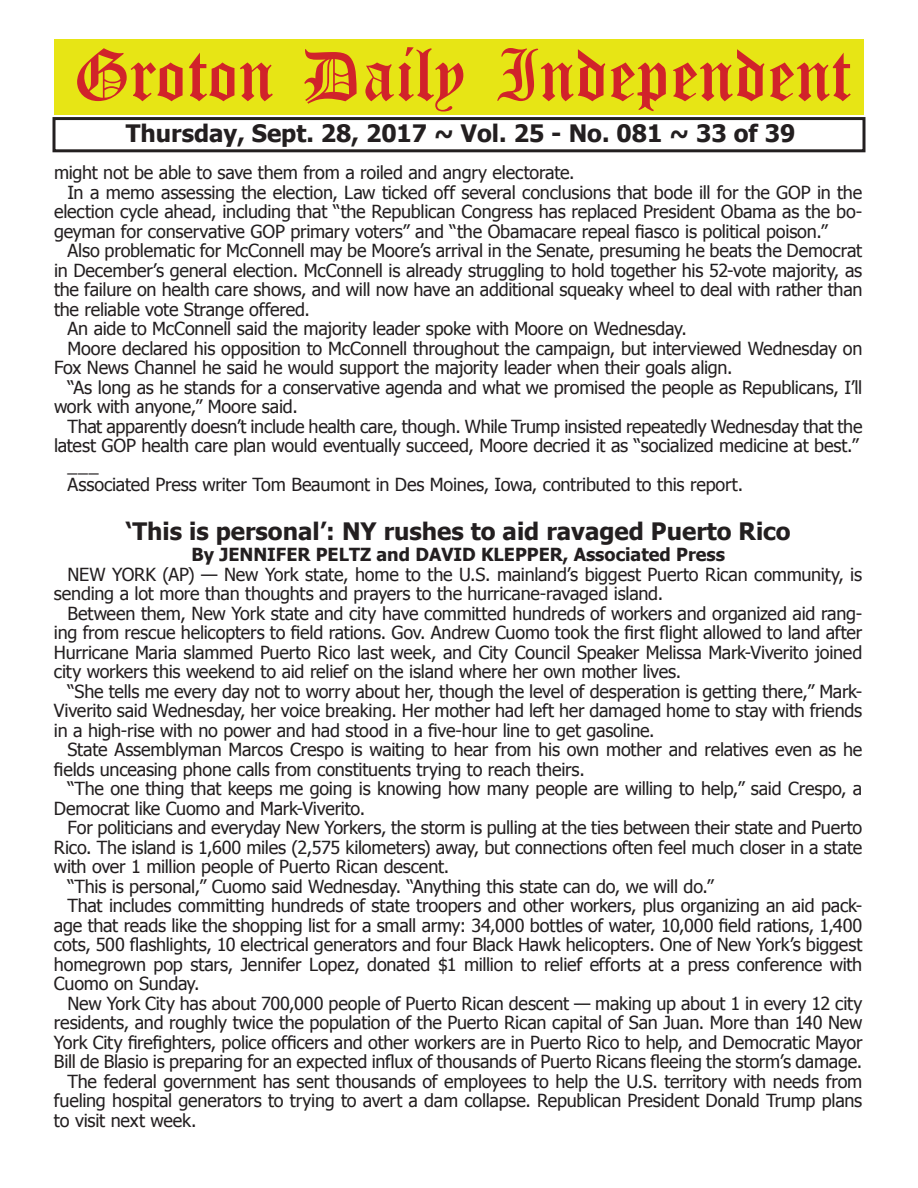
<style>
.page{position:relative;width:918px;height:1188px;background:#fff}
.page>*{position:absolute;margin:0;border:0;box-sizing:border-box;transform-origin:0 0}
.t1{font:54px "Old English Five";color:#d1232a}
.t2{font:700 24px "Tahoma";color:#231f20}
.t3{font:18px/19.5px "Tahoma";letter-spacing:-.01em;color:#231f20}
.t4{font:700 18px "Tahoma";color:#231f20}
</style>
<div class="page">
<div style="left:52px;top:117px;width:814px;height:35px;border:3px solid #231f20"></div>
<div style="left:54px;top:40px;width:810px;height:75px;background:#e7e515"></div>
<h1 class="t1" style="left:73px;top:50px;width:779px">Groton Daily Independent</h1>
<h2 class="t2" style="left:126px;top:116px;width:671px">Thursday, Sept. 28, 2017 ~ Vol. 25 - No. 081 ~ 33 of 39</h2>
<p class="t3" style="left:54px;top:162px;width:522px">might not be able to save them from a roiled and angry electorate.</p>
<p class="t3" style="left:68px;top:182px;width:796px">In a memo assessing the election, Law ticked off several conclusions that bode ill for the GOP in the</p>
<p class="t3" style="left:54px;top:201px;width:810px">election cycle ahead, including that “the Republican Congress has replaced President Obama as the bo-</p>
<p class="t3" style="left:54px;top:221px;width:775px">geyman for conservative GOP primary voters” and “the Obamacare repeal fiasco is political poison.”</p>
<p class="t3" style="left:68px;top:240px;width:796px">Also problematic for McConnell may be Moore’s arrival in the Senate, presuming he beats the Democrat</p>
<p class="t3" style="left:54px;top:260px;width:810px">in December’s general election. McConnell is already struggling to hold together his 52-vote majority, as</p>
<p class="t3" style="left:54px;top:279px;width:810px">the failure on health care shows, and will now have an additional squeaky wheel to deal with rather than</p>
<p class="t3" style="left:54px;top:299px;width:258px">the reliable vote Strange offered.</p>
<p class="t3" style="left:68px;top:318px;width:621px">An aide to McConnell said the majority leader spoke with Moore on Wednesday.</p>
<p class="t3" style="left:68px;top:338px;width:796px">Moore declared his opposition to McConnell throughout the campaign, but interviewed Wednesday on</p>
<p class="t3" style="left:54px;top:357px;width:680px">Fox News Channel he said he would support the majority leader when their goals align.</p>
<p class="t3" style="left:68px;top:377px;width:796px">“As long as he stands for a conservative agenda and what we promised the people as Republicans, I’ll</p>
<p class="t3" style="left:54px;top:396px;width:245px">work with anyone,” Moore said.</p>
<p class="t3" style="left:68px;top:416px;width:796px">That apparently doesn’t include health care, though. While Trump insisted repeatedly Wednesday that the</p>
<p class="t3" style="left:54px;top:435px;width:806px">latest GOP health care plan would eventually succeed, Moore decried it as “socialized medicine at best.”</p>
<p class="t3" style="left:68px;top:455px;width:33px">___</p>
<p class="t3" style="left:68px;top:474px;width:677px">Associated Press writer Tom Beaumont in Des Moines, Iowa, contributed to this report.</p>
<h2 class="t2" style="left:126px;top:514px;width:666px">‘This is personal’: NY rushes to aid ravaged Puerto Rico</h2>
<p class="t4" style="left:191px;top:542px;width:535px">By JENNIFER PELTZ and DAVID KLEPPER, Associated Press</p>
<p class="t3" style="left:54px;top:564px;width:810px;text-indent:14px">NEW YORK (AP) — New York state, home to the U.S. mainland’s biggest Puerto Rican community, is sending a lot more than thoughts and prayers to the hurricane-ravaged island.</p>
<p class="t3" style="left:54px;top:603px;width:810px;text-align:justify;text-indent:14px">Between them, New York state and city have committed hundreds of workers and organized aid rang&shy;ing from rescue helicopters to field rations. Gov. Andrew Cuomo took the first flight allowed to land after Hurricane Maria slammed Puerto Rico last week, and City Council Speaker Melissa Mark-Viverito joined city workers this weekend to aid relief on the island where her own mother lives.</p>
<p class="t3" style="left:54px;top:681px;width:810px;text-align:justify;text-indent:14px">“She tells me every day not to worry about her, though the level of desperation is getting there,” Mark-Viverito said Wednesday, her voice breaking. Her mother had left her damaged home to stay with friends in a high-rise with no power and had stood in a five-hour line to get gasoline.</p>
<p class="t3" style="left:54px;top:739px;width:810px;text-indent:14px">State Assemblyman Marcos Crespo is waiting to hear from his own mother and relatives even as he fields unceasing phone calls from constituents trying to reach theirs.</p>
<p class="t3" style="left:54px;top:778px;width:810px;text-indent:14px">“The one thing that keeps me going is knowing how many people are willing to help,” said Crespo, a<br>Democrat like Cuomo and Mark-Viverito.</p>
<p class="t3" style="left:67px;top:817px;width:796px">For politicians and everyday New Yorkers, the storm is pulling at the ties between their state and Puerto</p>
<p class="t3" style="left:54px;top:836px;width:810px">Rico. The island is 1,600 miles (2,575 kilometers) away, but connections often feel much closer in a state</p>
<p class="t3" style="left:54px;top:856px;width:397px">with over 1 million people of Puerto Rican descent.</p>
<p class="t3" style="left:67px;top:875px;width:648px">“This is personal,” Cuomo said Wednesday. “Anything this state can do, we will do.”</p>
<p class="t3" style="left:67px;top:895px;width:796px">That includes committing hundreds of state troopers and other workers, plus organizing an aid pack-</p>
<p class="t3" style="left:54px;top:914px;width:810px">age that reads like the shopping list for a small army: 34,000 bottles of water, 10,000 field rations, 1,400</p>
<p class="t3" style="left:54px;top:934px;width:810px">cots, 500 flashlights, 10 electrical generators and four Black Hawk helicopters. One of New York’s biggest</p>
<p class="t3" style="left:54px;top:953px;width:810px">homegrown pop stars, Jennifer Lopez, donated $1 million to relief efforts at a press conference with</p>
<p class="t3" style="left:54px;top:973px;width:147px">Cuomo on Sunday.</p>
<p class="t3" style="left:67px;top:992px;width:797px">New York City has about 700,000 people of Puerto Rican descent — making up about 1 in every 12 city</p>
<p class="t3" style="left:54px;top:1012px;width:810px">residents, and roughly twice the population of the Puerto Rican capital of San Juan. More than 140 New</p>
<p class="t3" style="left:54px;top:1031px;width:810px">York City firefighters, police officers and other workers are in Puerto Rico to help, and Democratic Mayor</p>
<p class="t3" style="left:54px;top:1051px;width:810px">Bill de Blasio is preparing for an expected influx of thousands of Puerto Ricans fleeing the storm’s damage.</p>
<p class="t3" style="left:67px;top:1070px;width:796px">The federal government has sent thousands of employees to help the U.S. territory with needs from</p>
<p class="t3" style="left:54px;top:1090px;width:810px">fueling hospital generators to trying to avert a dam collapse. Republican President Donald Trump plans</p>
<p class="t3" style="left:54px;top:1109px;width:144px">to visit next week.</p>
</div>
